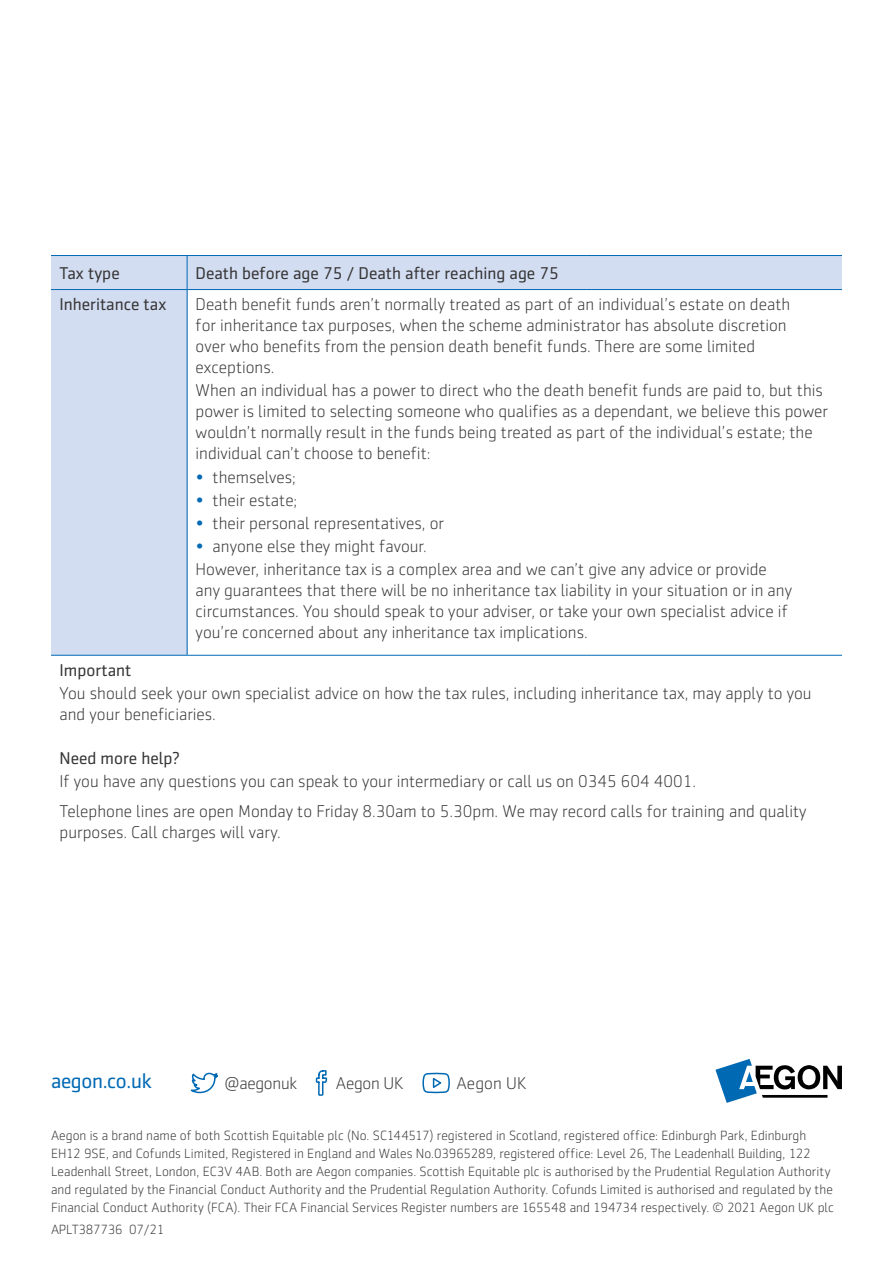
<style>
.page{position:relative;width:893px;height:1263px;background:#fff}
.page>*{position:absolute;margin:0;border:0;box-sizing:border-box;transform-origin:0 0}
.t1{font:21px "Sentico Sans DT";letter-spacing:-.015em;color:#0069b4}
.t2{font:300 17.25px/21px "Sentico Sans DT";color:#373636}
.t3{font:17.25px "Sentico Sans DT";color:#373636}
.t4{font:300 13.5px/18px "Sentico Sans DT";color:#373636}
.s1{color:#0069b4}
</style>
<div class="page">
<div style="left:51px;top:255px;width:136px;height:35px;background:#d3ddf2"></div>
<div style="left:187px;top:255px;width:655px;height:35px;background:#d3ddf2"></div>
<div style="left:51px;top:290px;width:136px;height:365px;background:#d3ddf2"></div>
<hr style="left:51px;top:255px;width:136px;height:1px;background:#0069b4">
<hr style="left:187px;top:255px;width:400px;height:1px;background:#0069b4">
<hr style="left:187px;top:256px;width:1px;height:33px;background:#0069b4">
<hr style="left:587px;top:255px;width:255px;height:1px;background:#0069b4">
<hr style="left:51px;top:289px;width:136px;height:1px;background:#0069b4">
<hr style="left:187px;top:289px;width:400px;height:1px;background:#0069b4">
<hr style="left:187px;top:290px;width:1px;height:365px;background:#0069b4">
<hr style="left:587px;top:289px;width:255px;height:1px;background:#0069b4">
<hr style="left:51px;top:655px;width:136px;height:1px;background:#0069b4">
<hr style="left:187px;top:655px;width:400px;height:1px;background:#0069b4">
<hr style="left:587px;top:655px;width:255px;height:1px;background:#0069b4">
<svg style="left:190px;top:1072px;width:28px;height:22px"></svg>
<svg style="left:315px;top:1070px;width:13px;height:26px"></svg>
<svg style="left:422px;top:1073px;width:28px;height:21px"></svg>
<svg style="left:715px;top:1059px;width:127px;height:44px"></svg>
<p class="t3" style="left:60px;top:263px;width:62px">Tax type</p>
<p class="t3" style="left:196px;top:263px;width:365px">Death before age 75 / Death after reaching age 75</p>
<p class="t3" style="left:60px;top:295px;width:108px">Inheritance tax</p>
<p class="t2" style="left:196px;top:294px;width:596px">Death beneft funds aren’t normally treated as part of an individual’s estate on death for inheritance tax purposes, when the scheme administrator has absolute discretion over who benefts from the pension death beneft funds. There are some limited exceptions.</p>
<p class="t2" style="left:196px;top:380px;width:634px">When an individual has a power to direct who the death beneft funds are paid to, but this power is limited to selecting someone who qualifes as a dependant, we believe this power wouldn’t normally result in the funds being treated as part of the individual’s estate; the individual can’t choose to beneft:</p>
<p class="t2" style="left:196px;top:466px;width:102px"><span class="s1">•</span> themselves;</p>
<p class="t2" style="left:196px;top:489px;width:103px"><span class="s1">•</span> their estate;</p>
<p class="t2" style="left:196px;top:513px;width:250px"><span class="s1">•</span> their personal representatives, or</p>
<p class="t2" style="left:196px;top:535px;width:573px;line-height:23.1px"><span class="s1">•</span> anyone else they might favour.<br>However, inheritance tax is a complex area and we can’t give any advice or provide</p>
<p class="t2" style="left:196px;top:580px;width:598px">any guarantees that there will be no inheritance tax liability in your situation or in any circumstances. You should speak to your adviser, or take your own specialist advice if you’re concerned about any inheritance tax implications.</p>
<p class="t3" style="left:60px;top:661px;width:73px">Important</p>
<p class="t2" style="left:60px;top:683px;width:754px">You should seek your own specialist advice on how the tax rules, including inheritance tax, may apply to you and your benefciaries.</p>
<p class="t3" style="left:60px;top:749px;width:122px">Need more help?</p>
<p class="t2" style="left:60px;top:767px;width:749px;line-height:29.5px">If you have any questions you can speak to your intermediary or call us on 0345 604 4001.<br>Telephone lines are open Monday to Friday 8.30am to 5.30pm. We may record calls for training and quality</p>
<p class="t2" style="left:60px;top:822px;width:223px">purposes. Call charges will vary.</p>
<p class="t1" style="left:51px;top:1070px;width:102px">aegon.co.uk</p>
<p class="t2" style="left:225px;top:1072px;width:74px">@aegonuk</p>
<p class="t2" style="left:336px;top:1072px;width:69px">Aegon UK</p>
<p class="t2" style="left:456px;top:1072px;width:72px">Aegon UK</p>
<p class="t4" style="left:51px;top:1126px;width:784px">Aegon is a brand name of both Scottish Equitable plc (No. SC144517) registered in Scotland, registered office: Edinburgh Park, Edinburgh EH12 9SE, and Cofunds Limited, Registered in England and Wales No.03965289, registered office: Level 26, The Leadenhall Building, 122<br>Leadenhall Street, London, EC3V 4AB. Both are Aegon companies. Scottish Equitable plc is authorised by the Prudential Regulation Authority and regulated by the Financial Conduct Authority and the Prudential Regulation Authority. Cofunds Limited is authorised and regulated by the Financial Conduct Authority (FCA). Their FCA Financial Services Register numbers are 165548 and 194734 respectively. © 2021 Aegon UK plc</p>
<p class="t4" style="left:51px;top:1221px;width:115px">APLT387736 07/21</p>
</div>
